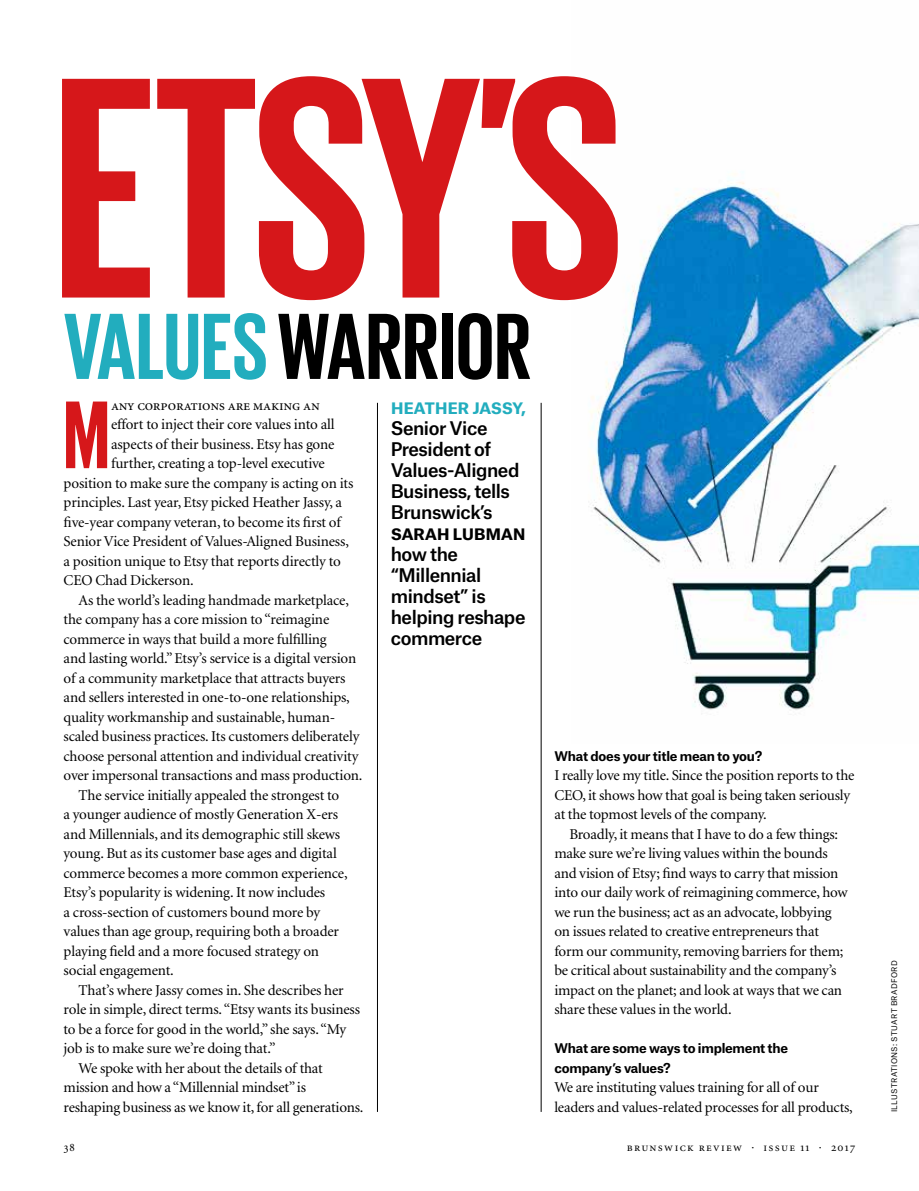
<style>
.page{position:relative;width:919px;height:1191px;background:#fff}
.page>*{position:absolute;margin:0;border:0;box-sizing:border-box;transform-origin:0 0}
.t1{font:700 322.5px "Giorgio Sans";color:#d6171a}
.t2{font:700 98.25px "Giorgio Sans";color:#d6171a}
.t3{font:700 96px "Giorgio Sans";letter-spacing:.01em;color:#000}
.t4{font:500 18px/21px "Atlas Grotesk";letter-spacing:-.025em;color:#000}
.t5{font:700 18px "Atlas Grotesk";letter-spacing:-.025em;color:#22adbe}
.t6{font:700 18px "Atlas Grotesk";letter-spacing:-.025em;color:#000}
.t7{font:15px/19.5px "Minion";letter-spacing:-.015em;color:#000}
.t8{font:15px "Minion Regular SC";letter-spacing:-.015em;color:#000}
.t9{font:700 12.75px/19.5px "Atlas Grotesk";letter-spacing:-.015em;color:#000}
.t10{font:12px "Minion Regular SC";letter-spacing:.105em;color:#000}
.t11{font:7.5px "Atlas Grotesk";letter-spacing:.045em;color:#000}
.s1{color:#22adbe}
</style>
<div class="page">
<img style="left:589px;top:172px;width:329px;height:538px">
<hr style="left:541px;top:403px;width:1px;height:709px;background:#000">
<hr style="left:377px;top:403px;width:1px;height:709px;background:#000">
<h1 class="t1" style="left:54px;top:26px;width:571px">ETSY’S</h1>
<h3 class="t3" style="left:64px;top:298px;width:468px"><span class="s1">VALUES</span> WARRIOR</h3>
<h2 class="t2" style="left:64px;top:385px;width:47px">M</h2>
<p class="t8" style="left:111px;top:397px;width:210px">any corporations are making an</p>
<p class="t7" style="left:111px;top:415px;width:225px">effort to inject their core values into all</p>
<p class="t7" style="left:111px;top:435px;width:225px">aspects of their business. Etsy has gone</p>
<p class="t7" style="left:111px;top:454px;width:215px">further, creating a top-level executive</p>
<p class="t7" style="left:64px;top:474px;width:291px">position to make sure the company is acting on its</p>
<p class="t7" style="left:64px;top:493px;width:280px">principles. Last year, Etsy picked Heather Jassy, a</p>
<p class="t7" style="left:64px;top:513px;width:279px">five-year company veteran, to become its first of</p>
<p class="t7" style="left:64px;top:532px;width:287px">Senior Vice President of Values-Aligned Business,</p>
<p class="t7" style="left:64px;top:552px;width:279px">a position unique to Etsy that reports directly to</p>
<p class="t7" style="left:64px;top:571px;width:131px">CEO Chad Dickerson.</p>
<p class="t7" style="left:79px;top:591px;width:272px">As the world’s leading handmade marketplace,</p>
<p class="t7" style="left:64px;top:610px;width:267px">the company has a core mission to “reimagine</p>
<p class="t7" style="left:64px;top:630px;width:265px">commerce in ways that build a more fulfilling</p>
<p class="t7" style="left:64px;top:649px;width:294px">and lasting world.” Etsy’s service is a digital version</p>
<p class="t7" style="left:64px;top:669px;width:283px">of a community marketplace that attracts buyers</p>
<p class="t7" style="left:64px;top:688px;width:288px">and sellers interested in one-to-one relationships,</p>
<p class="t7" style="left:64px;top:708px;width:273px">quality workmanship and sustainable, human-</p>
<p class="t7" style="left:64px;top:727px;width:297px">scaled business practices. Its customers deliberately</p>
<p class="t7" style="left:64px;top:747px;width:296px">choose personal attention and individual creativity</p>
<p class="t7" style="left:64px;top:766px;width:300px">over impersonal transactions and mass production.</p>
<p class="t7" style="left:79px;top:786px;width:262px">The service initially appealed the strongest to</p>
<p class="t7" style="left:64px;top:805px;width:276px">a younger audience of mostly Generation X-ers</p>
<p class="t7" style="left:64px;top:825px;width:278px">and Millennials, and its demographic still skews</p>
<p class="t7" style="left:64px;top:844px;width:275px">young. But as its customer base ages and digital</p>
<p class="t7" style="left:64px;top:864px;width:285px">commerce becomes a more common experience,</p>
<p class="t7" style="left:64px;top:883px;width:263px">Etsy’s popularity is widening. It now includes</p>
<p class="t7" style="left:64px;top:903px;width:258px">a cross-section of customers bound more by</p>
<p class="t7" style="left:64px;top:922px;width:277px">values than age group, requiring both a broader</p>
<p class="t7" style="left:64px;top:942px;width:257px">playing field and a more focused strategy on</p>
<p class="t7" style="left:64px;top:961px;width:112px">social engagement.</p>
<p class="t7" style="left:79px;top:981px;width:266px">That’s where Jassy comes in. She describes her</p>
<p class="t7" style="left:64px;top:1000px;width:298px">role in simple, direct terms. “Etsy wants its business</p>
<p class="t7" style="left:64px;top:1020px;width:284px">to be a force for good in the world,” she says. “My</p>
<p class="t7" style="left:64px;top:1039px;width:214px">job is to make sure we’re doing that.”</p>
<p class="t7" style="left:79px;top:1059px;width:246px">We spoke with her about the details of that</p>
<p class="t7" style="left:64px;top:1078px;width:244px">mission and how a “Millennial mindset” is</p>
<p class="t7" style="left:64px;top:1098px;width:301px">reshaping business as we know it, for all generations.</p>
<p class="t5" style="left:391px;top:392px;width:137px">heather jassy,</p>
<p class="t4" style="left:391px;top:415px;width:130px">Senior Vice<br>President of<br>Values-Aligned<br>Business, tells<br>Brunswick’s</p>
<p class="t6" style="left:391px;top:518px;width:136px">sarah lubman</p>
<p class="t4" style="left:391px;top:541px;width:136px">how the “Millennial mindset” is helping reshape commerce</p>
<p class="t9" style="left:554px;top:745px;width:209px">What does your title mean to you?</p>
<p class="t7" style="left:554px;top:766px;width:301px">I really love my title. Since the position reports to the<br>CEO, it shows how that goal is being taken seriously at the topmost levels of the company.</p>
<p class="t7" style="left:554px;top:825px;width:295px;text-indent:15px">Broadly, it means that I have to do a few things: make sure we’re living values within the bounds and vision of Etsy; find ways to carry that mission into our daily work of reimagining commerce, how we run the business; act as an advocate, lobbying on issues related to creative entrepreneurs that form our community, removing barriers for them; be critical about sustainability and the company’s impact on the planet; and look at ways that we can share these values in the world.</p>
<p class="t9" style="left:554px;top:1037px;width:235px">What are some ways to implement the company’s values?</p>
<p class="t7" style="left:554px;top:1078px;width:300px">We are instituting values training for all of our leaders and values-related processes for all products,</p>
<p class="t10" style="left:64px;top:1141px;width:13px">38</p>
<p class="t10" style="left:626px;top:1141px;width:230px">brunswick review · issue 11 · 2017</p>
<p class="t11" style="left:888px;top:1112px;width:154px;rotate:-90deg">ILLUSTRATIONS: STUART BRADFORD</p>
</div>
